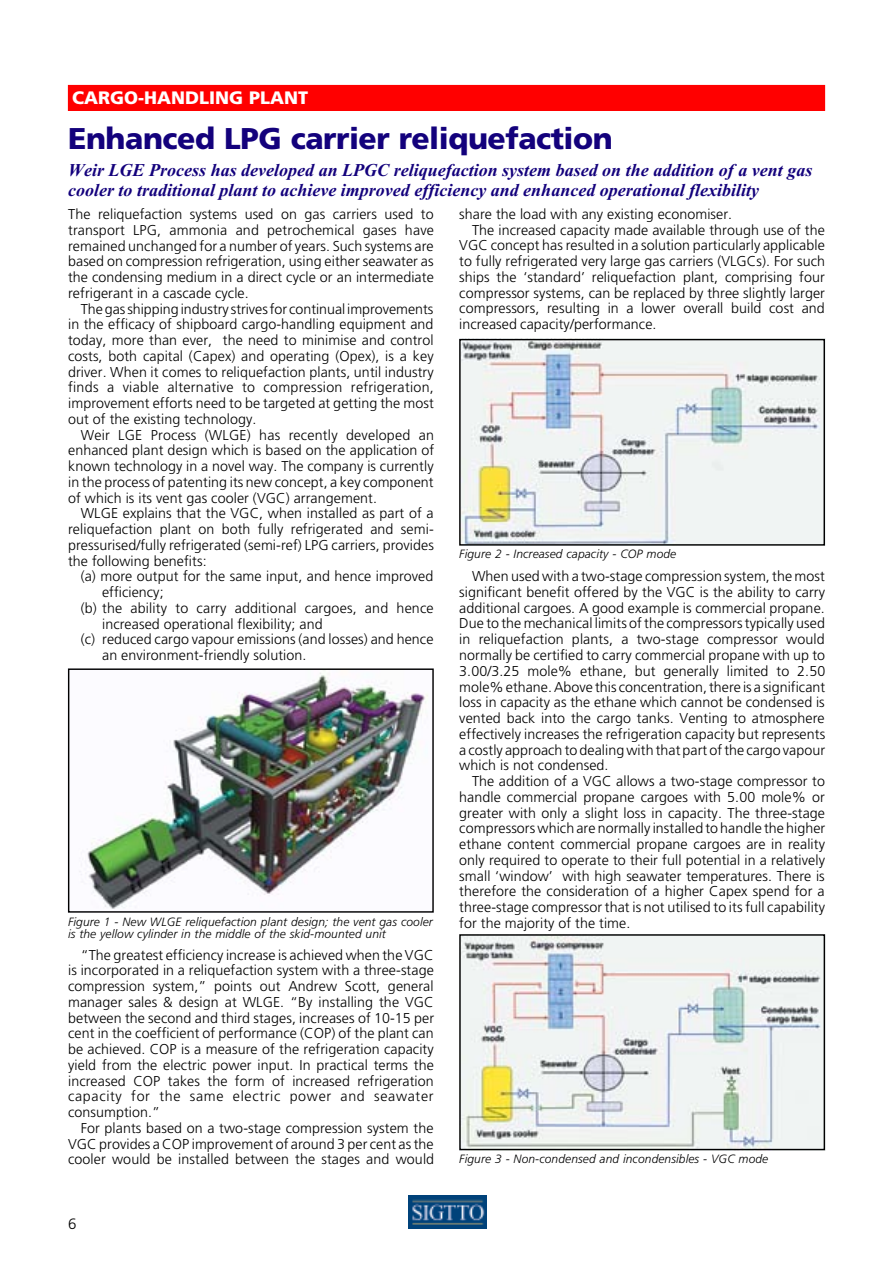
<style>
.page{position:relative;width:893px;height:1263px;background:#fff}
.page>*{position:absolute;margin:0;border:0;box-sizing:border-box;transform-origin:0 0}
.t1{font:900 30px "Frutiger";letter-spacing:-.015em;color:#13017c}
.t2{font:italic 700 18px/20.1px "Times New Roman";color:#13017c}
.t3{font:900 18px "Frutiger";color:#fff}
.t4{font:300 15px "Frutiger";color:#000}
.t5{font:300 14.25px/15.8px "Frutiger";letter-spacing:.005em;color:#000;text-align:justify}
.t6{font:italic 300 12px/12.6px "Frutiger";letter-spacing:.01em;color:#000}
</style>
<div class="page">
<img style="left:408px;top:1196px;width:79px;height:33px">
<div style="left:68px;top:85px;width:757px;height:25px;background:#f00"></div>
<div style="left:68px;top:85px;width:757px;height:26px;border:1px solid #f00"></div>
<img style="left:79px;top:670px;width:349px;height:239px">
<div style="left:68px;top:668px;width:366px;height:245px;border:1px solid #000"></div>
<img style="left:461px;top:341px;width:362px;height:203px">
<div style="left:459px;top:339px;width:366px;height:207px;border:1px solid #000"></div>
<img style="left:461px;top:936px;width:362px;height:212px">
<div style="left:459px;top:934px;width:366px;height:216px;border:1px solid #000"></div>
<p class="t3" style="left:72px;top:87px;width:237px">CARGO-HANDLING PLANT</p>
<h1 class="t1" style="left:68px;top:120px;width:546px">Enhanced LPG carrier reliquefaction</h1>
<p class="t2" style="left:68px;top:159px;width:746px">Weir LGE Process has developed an LPGC reliquefaction system based on the addition of a vent gas cooler to traditional plant to achieve improved efficiency and enhanced operational flexibility</p>
<p class="t5" style="left:459px;top:206px;width:274px">share the load with any existing economiser.</p>
<p class="t5" style="left:472px;top:222px;width:354px">The increased capacity made available through use of the</p>
<p class="t5" style="left:459px;top:238px;width:367px">VGC concept has resulted in a solution particularly applicable</p>
<p class="t5" style="left:459px;top:253px;width:367px">to fully refrigerated very large gas carriers (VLGCs). For such</p>
<p class="t5" style="left:459px;top:269px;width:367px">ships the ‘standard’ reliquefaction plant, comprising four</p>
<p class="t5" style="left:459px;top:285px;width:367px">compressor systems, can be replaced by three slightly larger</p>
<p class="t5" style="left:459px;top:301px;width:367px">compressors, resulting in a lower overall build cost and</p>
<p class="t5" style="left:459px;top:316px;width:199px">increased capacity/performance.</p>
<p class="t5" style="left:68px;top:206px;width:367px">The reliquefaction systems used on gas carriers used to transport LPG, ammonia and petrochemical gases have remained unchanged for a number of years. Such systems are based on compression refrigeration, using either seawater as the condensing medium in a direct cycle or an intermediate refrigerant in a cascade cycle.</p>
<p class="t5" style="left:68px;top:301px;width:367px;text-indent:13px">The gas shipping industry strives for continual improvements in the efficacy of shipboard cargo-handling equipment and today, more than ever, the need to minimise and control costs, both capital (Capex) and operating (Opex), is a key driver. When it comes to reliquefaction plants, until industry finds a viable alternative to compression refrigeration, improvement efforts need to be targeted at getting the most out of the existing technology.</p>
<p class="t5" style="left:68px;top:427px;width:367px;text-indent:13px">Weir LGE Process (WLGE) has recently developed an enhanced plant design which is based on the application of known technology in a novel way. The company is currently in the process of patenting its new concept, a key component of which is its vent gas cooler (VGC) arrangement.</p>
<p class="t5" style="left:68px;top:506px;width:367px;text-indent:13px">WLGE explains that the VGC, when installed as part of a reliquefaction plant on both fully refrigerated and semi&shy;pressurised/fully refrigerated (semi-ref) LPG carriers, provides the following benefits:</p>
<p class="t5" style="left:81px;top:569px;width:354px">(a) more output for the same input, and hence improved</p>
<p class="t5" style="left:102px;top:584px;width:63px">efficiency;</p>
<p class="t5" style="left:81px;top:600px;width:354px">(b) the ability to carry additional cargoes, and hence</p>
<p class="t5" style="left:102px;top:616px;width:222px">increased operational flexibility; and</p>
<p class="t5" style="left:81px;top:632px;width:354px">(c) reduced cargo vapour emissions (and losses) and hence</p>
<p class="t5" style="left:102px;top:647px;width:206px">an environment-friendly solution.</p>
<p class="t6" style="left:459px;top:548px;width:218px">Figure 2 - Increased capacity - COP mode</p>
<p class="t5" style="left:459px;top:568px;width:367px;text-indent:13px">When used with a two-stage compression system, the most significant benefit offered by the VGC is the ability to carry additional cargoes. A good example is commercial propane.<br>Due to the mechanical limits of the compressors typically used in reliquefaction plants, a two-stage compressor would normally be certified to carry commercial propane with up to 3.00/3.25 mole% ethane, but generally limited to 2.50 mole% ethane. Above this concentration, there is a significant loss in capacity as the ethane which cannot be condensed is vented back into the cargo tanks. Venting to atmosphere effectively increases the refrigeration capacity but represents a costly approach to dealing with that part of the cargo vapour which is not condensed.</p>
<p class="t5" style="left:459px;top:773px;width:368px;text-indent:13px">The addition of a VGC allows a two-stage compressor to handle commercial propane cargoes with 5.00 mole% or greater with only a slight loss in capacity. The three-stage compressors which are normally installed to handle the higher ethane content commercial propane cargoes are in reality only required to operate to their full potential in a relatively small ‘window’ with high seawater temperatures. There is therefore the consideration of a higher Capex spend for a three-stage compressor that is not utilised to its full capability for the majority of the time.</p>
<p class="t6" style="left:68px;top:915px;width:366px">Figure 1 - New WLGE reliquefaction plant design; the vent gas cooler is the yellow cylinder in the middle of the skid-mounted unit</p>
<p class="t5" style="left:68px;top:947px;width:367px;text-indent:13px">“The greatest efficiency increase is achieved when the VGC is incorporated in a reliquefaction system with a three-stage compression system,” points out Andrew Scott, general manager sales &amp; design at WLGE. “By installing the VGC between the second and third stages, increases of 10-15 per cent in the coefficient of performance (COP) of the plant can be achieved. COP is a measure of the refrigeration capacity yield from the electric power input. In practical terms the increased COP takes the form of increased refrigeration capacity for the same electric power and seawater consumption.”</p>
<p class="t5" style="left:68px;top:1120px;width:368px;text-indent:13px">For plants based on a two-stage compression system the VGC provides a COP improvement of around 3 per cent as the cooler would be installed between the stages and would</p>
<p class="t4" style="left:68px;top:1215px;width:10px">6</p>
<p class="t6" style="left:459px;top:1152px;width:310px">Figure 3 - Non-condensed and incondensibles - VGC mode</p>
</div>
